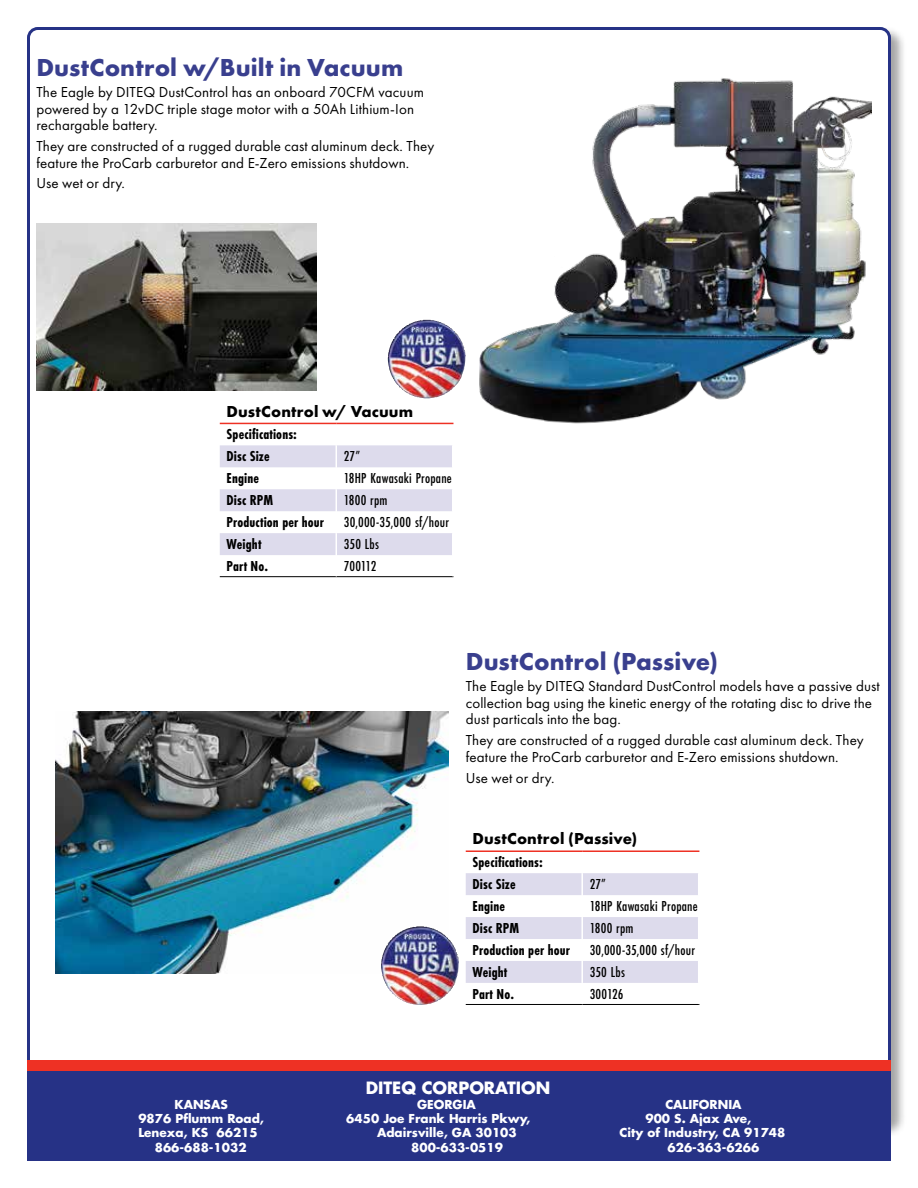
<style>
.page{position:relative;width:918px;height:1188px;background:#fff}
.page>*{position:absolute;margin:0;border:0;box-sizing:border-box;transform-origin:0 0}
.t1{font:700 25.5px "Futura PT";letter-spacing:.005em;color:#393f8e}
.t2{font:700 16.5px "Futura PT";letter-spacing:.01em;color:#000}
.t3{font:700 16.5px "Futura Std";color:#fff}
.t4{font:15px/16.5px "Futura PT";letter-spacing:.01em;color:#000}
.t5{font:700 15px/21.9px "Futura PT Cond";letter-spacing:.01em;color:#000}
.t6{font:500 15px "Futura PT Cond";letter-spacing:.015em;color:#000}
.t7{font:700 12px "Futura Std";color:#fff}
</style>
<div class="page">
<div style="left:26px;top:26px;width:881px;height:1112px;background:#000;opacity:.35"></div>
<div style="left:29px;top:28px;width:860px;height:1093px;background:#fff;border-radius:9px"></div>
<hr style="left:466px;top:1004px;width:116px;height:1px;background:#000">
<hr style="left:582px;top:1004px;width:117px;height:1px;background:#000">
<svg style="left:466px;top:873px;width:232px;height:110px"></svg>
<hr style="left:466px;top:850px;width:116px;height:2px;background:#ee3124">
<hr style="left:582px;top:850px;width:117px;height:2px;background:#ee3124">
<img style="left:36px;top:224px;width:281px;height:166px">
<hr style="left:220px;top:576px;width:116px;height:1px;background:#000">
<hr style="left:336px;top:576px;width:117px;height:1px;background:#000">
<svg style="left:220px;top:424px;width:233px;height:152px"></svg>
<hr style="left:220px;top:423px;width:116px;height:1px;background:#ee3124">
<hr style="left:336px;top:423px;width:117px;height:1px;background:#ee3124">
<img style="left:479px;top:78px;width:392px;height:346px">
<img style="left:55px;top:711px;width:394px;height:263px">
<img style="left:387px;top:320px;width:79px;height:79px">
<img style="left:381px;top:926px;width:78px;height:79px">
<div style="left:27px;top:1071px;width:864px;height:90px;background:#263286"></div>
<div style="left:27px;top:1061px;width:864px;height:10px;background:#ee3124"></div>
<h1 class="t1" style="left:36px;top:51px;width:368px">DustControl w/Built in Vacuum</h1>
<p class="t4" style="left:36px;top:84px;width:389px">The Eagle by DITEQ DustControl has an onboard 70CFM vacuum powered by a 12vDC triple stage motor with a 50Ah Lithium-Ion rechargable battery.</p>
<p class="t4" style="left:36px;top:138px;width:399px">They are constructed of a rugged durable cast aluminum deck. They feature the ProCarb carburetor and E-Zero emissions shutdown.</p>
<p class="t4" style="left:36px;top:175px;width:90px">Use wet or dry.</p>
<p class="t2" style="left:227px;top:401px;width:188px">DustControl w/ Vacuum</p>
<p class="t5" style="left:227px;top:423px;width:72px">Specifications:<br>Disc Size</p>
<p class="t6" style="left:344px;top:448px;width:18px">27”</p>
<p class="t5" style="left:227px;top:467px;width:34px">Engine</p>
<p class="t6" style="left:344px;top:469px;width:110px">18HP Kawasaki Propane</p>
<p class="t5" style="left:227px;top:489px;width:48px">Disc RPM</p>
<p class="t6" style="left:344px;top:491px;width:45px">1800 rpm</p>
<p class="t5" style="left:227px;top:511px;width:99px">Production per hour</p>
<p class="t6" style="left:344px;top:513px;width:107px">30,000-35,000 sf/hour</p>
<p class="t5" style="left:227px;top:533px;width:36px">Weight</p>
<p class="t6" style="left:344px;top:535px;width:37px">350 Lbs</p>
<p class="t5" style="left:227px;top:555px;width:43px">Part No.</p>
<p class="t6" style="left:344px;top:557px;width:34px">700112</p>
<h1 class="t1" style="left:466px;top:645px;width:254px">DustControl (Passive)</h1>
<p class="t4" style="left:466px;top:678px;width:415px">The Eagle by DITEQ Standard DustControl models have a passive dust collection bag using the kinetic energy of the rotating disc to drive the dust particals into the bag.</p>
<p class="t4" style="left:466px;top:732px;width:399px">They are constructed of a rugged durable cast aluminum deck. They feature the ProCarb carburetor and E-Zero emissions shutdown.</p>
<p class="t4" style="left:466px;top:769px;width:90px">Use wet or dry.</p>
<p class="t2" style="left:472px;top:828px;width:166px">DustControl (Passive)</p>
<p class="t5" style="left:472px;top:851px;width:72px">Specifications:<br>Disc Size</p>
<p class="t6" style="left:590px;top:875px;width:18px">27”</p>
<p class="t5" style="left:472px;top:895px;width:34px">Engine</p>
<p class="t6" style="left:590px;top:897px;width:110px">18HP Kawasaki Propane</p>
<p class="t5" style="left:472px;top:917px;width:48px">Disc RPM</p>
<p class="t6" style="left:590px;top:919px;width:45px">1800 rpm</p>
<p class="t5" style="left:472px;top:939px;width:99px">Production per hour</p>
<p class="t6" style="left:590px;top:941px;width:107px">30,000-35,000 sf/hour</p>
<p class="t5" style="left:472px;top:961px;width:36px">Weight</p>
<p class="t6" style="left:590px;top:963px;width:37px">350 Lbs</p>
<p class="t5" style="left:472px;top:983px;width:43px">Part No.</p>
<p class="t6" style="left:590px;top:985px;width:35px">300126</p>
<p class="t3" style="left:366px;top:1077px;width:186px">DITEQ CORPORATION</p>
<p class="t7" style="left:175px;top:1096px;width:55px">KANSAS</p>
<p class="t7" style="left:417px;top:1096px;width:60px">GEORGIA</p>
<p class="t7" style="left:665px;top:1096px;width:78px">CALIFORNIA</p>
<p class="t7" style="left:138px;top:1111px;width:127px">9876 Pflumm Road,</p>
<p class="t7" style="left:346px;top:1111px;width:185px">6450 Joe Frank Harris Pkwy,</p>
<p class="t7" style="left:646px;top:1111px;width:107px">900 S. Ajax Ave,</p>
<p class="t7" style="left:138px;top:1125px;width:121px">Lenexa, KS 66215</p>
<p class="t7" style="left:377px;top:1125px;width:141px">Adairsville, GA 30103</p>
<p class="t7" style="left:620px;top:1125px;width:167px">City of Industry, CA 91748</p>
<p class="t7" style="left:155px;top:1139px;width:93px">866-688-1032</p>
<p class="t7" style="left:411px;top:1139px;width:93px">800-633-0519</p>
<p class="t7" style="left:668px;top:1139px;width:93px">626-363-6266</p>
</div>
